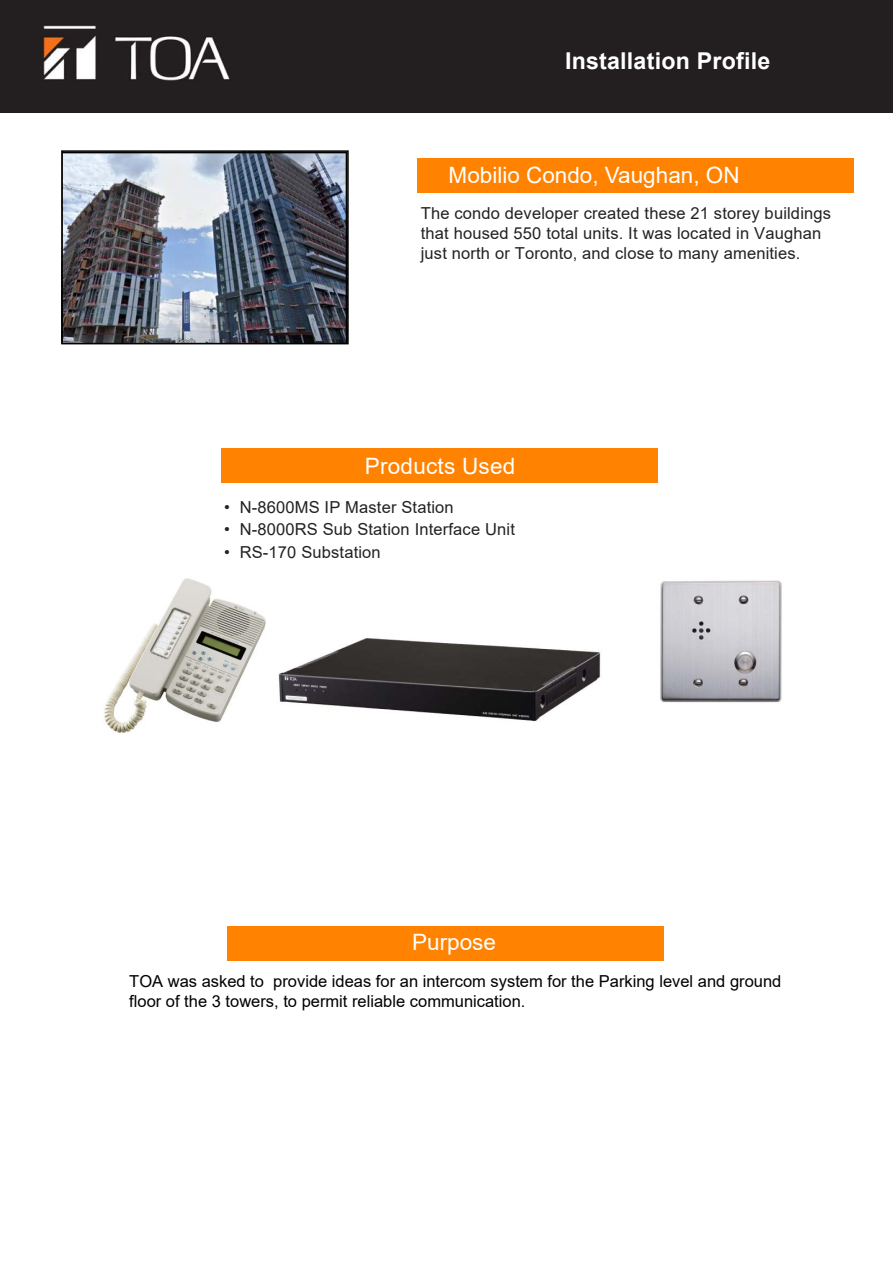
<style>
.page{position:relative;width:893px;height:1263px;background:#fff}
.page>*{position:absolute;margin:0;border:0;box-sizing:border-box;transform-origin:0 0}
.t1{font:700 23.25px "Arial";letter-spacing:.01em;color:#fff}
.t2{font:22.5px "Arial";color:#fff}
.t3{font:16.5px/19.8px "Arial";letter-spacing:.01em;color:#222}
.t4{font:16.5px/19.8px "Arial";color:#000}
</style>
<div class="page">
<div style="left:417px;top:158px;width:436px;height:35px;background:#ff8200"></div>
<div style="left:221px;top:448px;width:437px;height:35px;background:#ff8200"></div>
<div style="left:227px;top:926px;width:437px;height:35px;background:#ff8200"></div>
<div style="left:0;top:0;width:893px;height:113px;background:#231f20"></div>
<img style="left:38px;top:25px;width:192px;height:56px">
<img style="left:61px;top:150px;width:288px;height:194px">
<img style="left:104px;top:578px;width:162px;height:155px">
<img style="left:278px;top:638px;width:323px;height:83px">
<img style="left:660px;top:580px;width:122px;height:123px">
<h1 class="t1" style="left:565px;top:44px;width:207px">Installation Profile</h1>
<h2 class="t2" style="left:449px;top:159px;width:292px">Mobilio Condo, Vaughan, ON</h2>
<p class="t3" style="left:421px;top:203px;width:412px">The condo developer created these 21 storey buildings that housed 550 total units. It was located in Vaughan just north or Toronto, and close to many amenities.</p>
<h2 class="t2" style="left:365px;top:450px;width:152px">Products Used</h2>
<p class="t3" style="left:224px;top:497px;width:231px">• N-8600MS IP Master Station</p>
<p class="t3" style="left:224px;top:519px;width:292px">• N-8000RS Sub Station Interface Unit</p>
<p class="t3" style="left:224px;top:542px;width:158px">• RS-170 Substation</p>
<h2 class="t2" style="left:412px;top:926px;width:85px">Purpose</h2>
<p class="t4" style="left:129px;top:971px;width:654px">TOA was asked to provide ideas for an intercom system for the Parking level and ground floor of the 3 towers, to permit reliable communication.</p>
</div>
